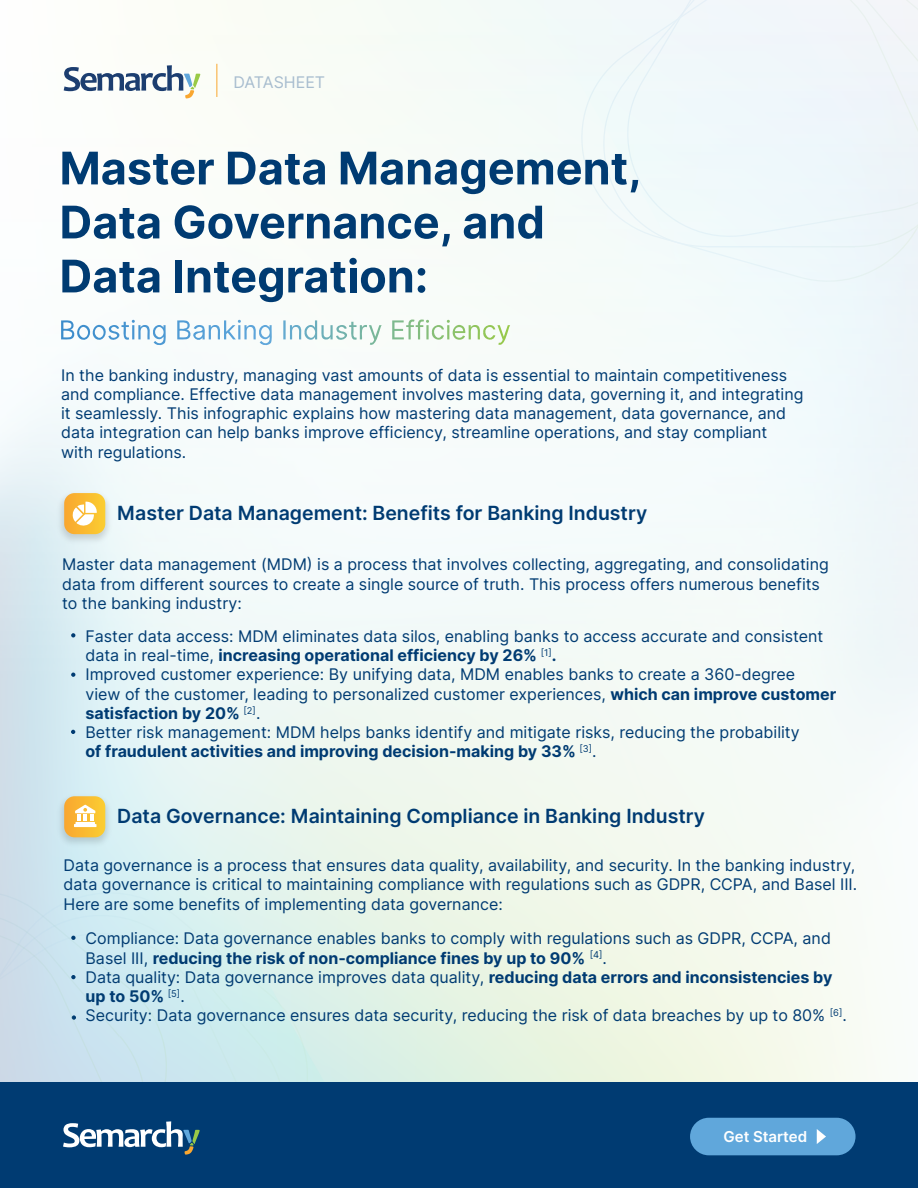
<style>
.page{position:relative;width:918px;height:1188px;background:#fff}
.page>*{position:absolute;margin:0;border:0;box-sizing:border-box;transform-origin:0 0}
.t1{font:600 19.5px "Inter";color:#003b72}
.t2{font:16.05px/19.2px "Inter";color:#003b72}
.t3{font:16.05px "Inter";color:#a8bdcf}
.t4{font:600 15px "Inter";color:#fff}
.s1{font-weight:700}
</style>
<div class="page">
<img style="left:0;top:0;width:918px;height:1083px">
<svg style="left:62px;top:152px;width:152px;height:33px"></svg>
<svg style="left:228px;top:152px;width:97px;height:33px"></svg>
<svg style="left:341px;top:152px;width:240px;height:42px"></svg>
<svg style="left:62px;top:206px;width:97px;height:33px"></svg>
<svg style="left:175px;top:205px;width:275px;height:41px"></svg>
<svg style="left:464px;top:206px;width:78px;height:33px"></svg>
<svg style="left:62px;top:260px;width:97px;height:33px"></svg>
<div style="left:175px;top:260px;width:7px;height:32px;background:#003b72"></div>
<svg style="left:188px;top:258px;width:224px;height:44px"></svg>
<svg style="left:418px;top:268px;width:7px;height:8px"></svg>
<svg style="left:418px;top:285px;width:7px;height:8px"></svg>
<svg style="left:61px;top:320px;width:389px;height:24px"></svg>
<svg style="left:167px;top:892px;width:141px;height:191px;background:#d9f0eb"></svg>
<svg style="left:200px;top:914px;width:85px;height:169px;background:#d0edec"></svg>
<img style="left:54px;top:488px;width:61px;height:60px">
<svg style="left:64px;top:493px;width:41px;height:41px"></svg>
<svg style="left:71px;top:633px;width:4px;height:4px"></svg>
<svg style="left:71px;top:673px;width:4px;height:4px"></svg>
<svg style="left:71px;top:730px;width:4px;height:4px"></svg>
<img style="left:54px;top:791px;width:61px;height:60px">
<svg style="left:64px;top:796px;width:41px;height:41px"></svg>
<svg style="left:64px;top:65px;width:136px;height:33px"></svg>
<hr style="left:216px;top:64px;width:1px;height:33px;background:#f9a730">
<div style="left:581px;top:0;width:337px;height:282px;background:#f0f8fa"></div>
<svg style="left:0;top:891px;width:167px;height:21px;background:#cfe8f0"></svg>
<div style="left:0;top:1083px;width:918px;height:105px;background:#003b72"></div>
<svg style="left:0;top:912px;width:200px;height:243px"></svg>
<div style="left:690px;top:1118px;width:166px;height:37px;background:#60a7db;border-radius:19px"></div>
<svg style="left:817px;top:1129px;width:9px;height:15px"></svg>
<p class="t3" style="left:233px;top:71px;width:93px">DATASHEET</p>
<p class="t2" style="left:61px;top:365px;width:744px">In the banking industry, managing vast amounts of data is essential to maintain competitiveness and compliance. Effective data management involves mastering data, governing it, and integrating it seamlessly. This infographic explains how mastering data management, data governance, and data integration can help banks improve efficiency, streamline operations, and stay compliant with regulations.</p>
<p class="t1" style="left:117px;top:499px;width:532px">Master Data Management: Benefits for Banking Industry</p>
<p class="t2" style="left:62px;top:555px;width:768px">Master data management (MDM) is a process that involves collecting, aggregating, and consolidating data from different sources to create a single source of truth. This process offers numerous benefits to the banking industry:</p>
<p class="t2" style="left:85px;top:626px;width:752px">Faster data access: MDM eliminates data silos, enabling banks to access accurate and consistent data in real-time, <span class="s1">increasing operational efficiency by 26%</span> <sup>[1]</sup><span class="s1">.<br></span>Improved customer experience: By unifying data, MDM enables banks to create a 360-degree<br>view of the customer, leading to personalized customer experiences, <span class="s1">which can improve customer satisfaction by 20%</span> <sup>[2]</sup>.<br>Better risk management: MDM helps banks identify and mitigate risks, reducing the probability<br><span class="s1">of fraudulent activities and improving decision-making by 33%</span> <sup>[3]</sup>.</p>
<p class="t1" style="left:117px;top:802px;width:589px">Data Governance: Maintaining Compliance in Banking Industry</p>
<p class="t2" style="left:64px;top:855px;width:795px">Data governance is a process that ensures data quality, availability, and security. In the banking industry, data governance is critical to maintaining compliance with regulations such as GDPR, CCPA, and Basel III.<br>Here are some benefits of implementing data governance:</p>
<p class="t2" style="left:86px;top:929px;width:763px">Compliance: Data governance enables banks to comply with regulations such as GDPR, CCPA, and Basel III, <span class="s1">reducing the risk of non-compliance fines by up to 90%</span> <sup>[4]</sup>.<br>Data quality: Data governance improves data quality, <span class="s1">reducing data errors and inconsistencies by up to 50%</span> <sup>[5]</sup>.<br>Security: Data governance ensures data security, reducing the risk of data breaches by up to 80% <sup>[6]</sup>.</p>
<p class="t4" style="left:723px;top:1125px;width:85px">Get Started</p>
</div>
